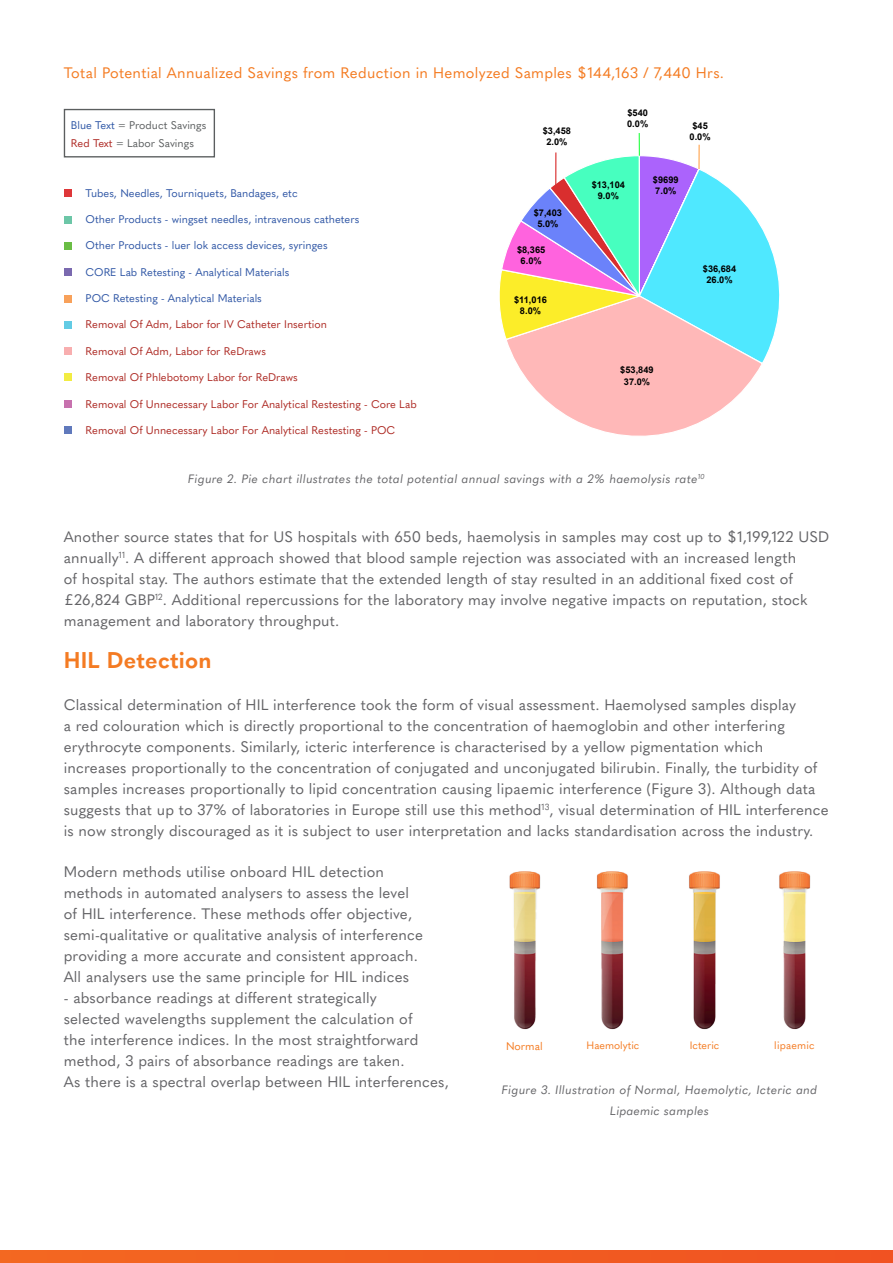
<style>
.page{position:relative;width:893px;height:1263px;background:#fff}
.page>*{position:absolute;margin:0;border:0;box-sizing:border-box;transform-origin:0 0}
.t1{font:700 22.5px "Quasimoda";letter-spacing:.01em;color:#f47b23}
.t2{font:15px/21px "Quasimoda";letter-spacing:.01em;color:#636366}
.t3{font:15px "Quasimoda";letter-spacing:.02em;color:#f47b21}
.t4{font:italic 12px/21px "Quasimoda";letter-spacing:.03em;color:#636366;text-align:center}
.t5{font:11.1px "Quasimoda";color:#f47b21}
.t6{font:10.95px "Quasimoda";color:#ad2923}
.t7{font:10.95px "Quasimoda";color:#2f56a5}
.t8{font:10.95px "Quasimoda";color:#5b5e5f}
.t9{font:10.65px "Quasimoda";color:#f47b21}
.t10{font:10.65px "Quasimoda";letter-spacing:.02em;color:#f47b23}
.t11{font:700 9.3px/11.1px "Arial";color:#000;text-align:center}
.s1{color:#2d56a5}
.s2{color:#ad2722}
</style>
<div class="page">
<svg style="left:0;top:1250px;width:893px;height:13px;background:#f25f21"></svg>
<svg style="left:497px;top:133px;width:302px;height:1130px"></svg>
<hr style="left:555px;top:152px;width:1px;height:34px;background:#d92e2e">
<div style="left:64px;top:189px;width:8px;height:7px;background:#de3739"></div>
<div style="left:64px;top:216px;width:8px;height:8px;background:#6cc6a7"></div>
<div style="left:64px;top:242px;width:8px;height:8px;background:#6abd45"></div>
<div style="left:64px;top:268px;width:8px;height:8px;background:#7a69af"></div>
<div style="left:64px;top:295px;width:8px;height:7px;background:#f8a15a"></div>
<div style="left:64px;top:321px;width:8px;height:8px;background:#62cbe4"></div>
<div style="left:64px;top:347px;width:8px;height:8px;background:#f8aeaf"></div>
<div style="left:64px;top:373px;width:8px;height:8px;background:#f2ec42"></div>
<div style="left:64px;top:400px;width:8px;height:7px;background:#c771ae"></div>
<div style="left:64px;top:426px;width:8px;height:8px;background:#6079bc"></div>
<div style="left:64px;top:109px;width:151px;height:48px;border:1px solid #5b5e5f"></div>
<img style="left:497px;top:863px;width:61px;height:172px">
<img style="left:579px;top:863px;width:69px;height:172px">
<img style="left:670px;top:863px;width:69px;height:172px">
<img style="left:760px;top:863px;width:51px;height:172px">
<p class="t3" style="left:64px;top:61px;width:662px">Total Potential Annualized Savings from Reduction in Hemolyzed Samples $144,163 / 7,440 Hrs.</p>
<p class="t8" style="left:71px;top:117px;width:137px"><span class="s1">Blue Text</span> = Product Savings</p>
<p class="t8" style="left:71px;top:134px;width:125px"><span class="s2">Red Text</span> = Labor Savings</p>
<p class="t11" style="left:543px;top:126px;width:30px">$3,458<br>2.0%</p>
<p class="t11" style="left:627px;top:107px;width:23px;text-align:left">$540<br>0.0%</p>
<p class="t11" style="left:653px;top:175px;width:27px;text-align:left">$9699<br>7.0%</p>
<p class="t11" style="left:592px;top:179px;width:35px">$13,104</p>
<p class="t7" style="left:86px;top:184px;width:214px">Tubes, Needles, Tourniquets, Bandages, etc</p>
<p class="t11" style="left:598px;top:191px;width:23px">9.0%</p>
<p class="t7" style="left:86px;top:211px;width:275px">Other Products - wingset needles, intravenous catheters</p>
<p class="t7" style="left:86px;top:237px;width:244px">Other Products - luer lok access devices, syringes</p>
<p class="t7" style="left:86px;top:264px;width:205px">CORE Lab Retesting - Analytical Materials</p>
<p class="t7" style="left:86px;top:290px;width:178px">POC Retesting - Analytical Materials</p>
<p class="t6" style="left:86px;top:316px;width:243px">Removal Of Adm, Labor for IV Catheter Insertion</p>
<p class="t6" style="left:86px;top:343px;width:182px">Removal Of Adm, Labor for ReDraws</p>
<p class="t6" style="left:86px;top:369px;width:214px">Removal Of Phlebotomy Labor for ReDraws</p>
<p class="t6" style="left:86px;top:395px;width:333px">Removal Of Unnecessary Labor For Analytical Restesting - Core Lab</p>
<p class="t6" style="left:86px;top:422px;width:311px">Removal Of Unnecessary Labor For Analytical Restesting - POC</p>
<p class="t11" style="left:534px;top:207px;width:30px">$7,403<br>5.0%</p>
<p class="t11" style="left:517px;top:244px;width:30px">$8,365<br>6.0%</p>
<p class="t11" style="left:514px;top:295px;width:34px">$11,016<br>8.0%</p>
<p class="t11" style="left:620px;top:365px;width:35px">$53,849<br>37.0%</p>
<p class="t11" style="left:690px;top:120px;width:23px">$45<br>0.0%</p>
<p class="t11" style="left:703px;top:264px;width:35px">$36,684<br>26.0%</p>
<p class="t4" style="left:188px;top:467px;width:518px">Figure 2. Pie chart illustrates the total potential annual savings with a 2% haemolysis rate<sup>10</sup></p>
<p class="t2" style="left:64px;top:525px;width:767px">Another source states that for US hospitals with 650 beds, haemolysis in samples may cost up to $1,199,122 USD annually<sup>11</sup>. A different approach showed that blood sample rejection was associated with an increased length<br>of hospital stay. The authors estimate that the extended length of stay resulted in an additional fixed cost of £26,824 GBP<sup>12</sup>. Additional repercussions for the laboratory may involve negative impacts on reputation, stock management and laboratory throughput.</p>
<p class="t1" style="left:64px;top:642px;width:149px">HIL Detection</p>
<p class="t2" style="left:64px;top:693px;width:766px">Classical determination of HIL interference took the form of visual assessment. Haemolysed samples display<br>a red colouration which is directly proportional to the concentration of haemoglobin and other interfering erythrocyte components. Similarly, icteric interference is characterised by a yellow pigmentation which increases proportionally to the concentration of conjugated and unconjugated bilirubin. Finally, the turbidity of samples increases proportionally to lipid concentration causing lipaemic interference (Figure 3). Although data suggests that up to 37% of laboratories in Europe still use this method<sup>13</sup>, visual determination of HIL interference is now strongly discouraged as it is subject to user interpretation and lacks standardisation across the industry.</p>
<p class="t2" style="left:64px;top:861px;width:361px">Modern methods utilise onboard HIL detection methods in automated analysers to assess the level of HIL interference. These methods offer objective, semi-qualitative or qualitative analysis of interference providing a more accurate and consistent approach.<br>All analysers use the same principle for HIL indices</p>
<p class="t2" style="left:64px;top:987px;width:356px">- absorbance readings at different strategically selected wavelengths supplement the calculation of the interference indices. In the most straightforward method, 3 pairs of absorbance readings are taken.</p>
<p class="t2" style="left:64px;top:1071px;width:387px">As there is a spectral overlap between HIL interferences,</p>
<p class="t5" style="left:506px;top:1037px;width:38px">Normal</p>
<p class="t9" style="left:587px;top:1037px;width:54px">Haemolytic</p>
<p class="t9" style="left:690px;top:1037px;width:31px">Icteric</p>
<p class="t10" style="left:774px;top:1037px;width:42px">lipaemic</p>
<p class="t4" style="left:502px;top:1078px;width:317px">Figure 3. Illustration of Normal, Haemolytic, Icteric and<br>Lipaemic samples</p>
</div>
